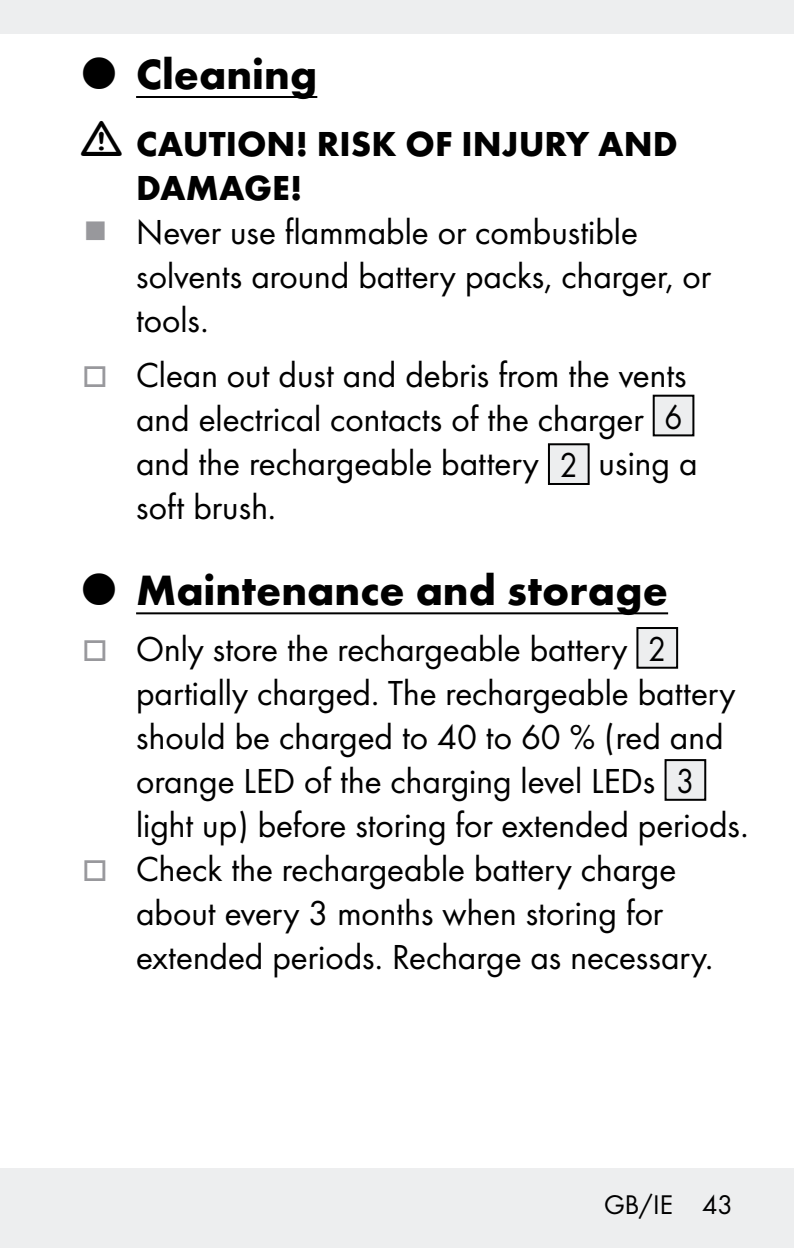
<style>
.page{position:relative;width:794px;height:1248px;background:#fff}
.page>*{position:absolute;margin:0;border:0;box-sizing:border-box;transform-origin:0 0}
.t1{font:700 44px "Futura";color:#000}
.t2{font:36px/44px "Futura Boo";color:#000}
.t3{font:700 36px/44px "Futura";color:#000}
.t4{font:28px "Futura Boo";color:#000}
.s1{color:#98989c}
</style>
<div class="page">
<div style="left:0;top:0;width:794px;height:34px;background:#edeeef"></div>
<div style="left:0;top:1168px;width:794px;height:79px;background:#edeeef"></div>
<hr style="left:136px;top:96px;width:181px;height:2px;background:#000">
<hr style="left:136px;top:612px;width:532px;height:2px;background:#000">
<div style="left:653px;top:395px;width:40px;height:40px;background:#edeeef"></div>
<div style="left:652px;top:394px;width:42px;height:42px;border:2px solid #000"></div>
<div style="left:549px;top:444px;width:39px;height:40px;background:#edeeef"></div>
<div style="left:548px;top:443px;width:41px;height:42px;border:2px solid #000"></div>
<div style="left:637px;top:628px;width:40px;height:39px;background:#edeeef"></div>
<div style="left:636px;top:627px;width:42px;height:41px;border:2px solid #000"></div>
<div style="left:665px;top:760px;width:40px;height:39px;background:#edeeef"></div>
<div style="left:664px;top:759px;width:42px;height:41px;border:2px solid #000"></div>
<p class="t1" style="left:136px;top:42px;width:183px">Cleaning</p>
<p class="t3" style="left:136px;top:119px;width:543px">CAUTION! RISK OF INJURY AND<br>DAMAGE!</p>
<p class="t2" style="left:136px;top:208px;width:576px">Never use flammable or combustible solvents around battery packs, charger, or tools.</p>
<p class="t2" style="left:136px;top:351px;width:563px;text-indent:-54px"><span class="s1">□</span> Clean out dust and debris from the vents and electrical contacts of the charger 6 and the rechargeable battery 2 using a soft brush.</p>
<p class="t1" style="left:136px;top:558px;width:533px">Maintenance and storage</p>
<p class="t2" style="left:136px;top:624px;width:614px;text-indent:-54px"><span class="s1">□</span> Only store the rechargeable battery 2 partially charged. The rechargeable battery should be charged to 40 to 60 % (red and orange LED of the charging level LEDs 3 light up) before storing for extended periods.</p>
<p class="t2" style="left:136px;top:844px;width:579px;text-indent:-54px"><span class="s1">□</span> Check the rechargeable battery charge about every 3 months when storing for extended periods. Recharge as necessary.</p>
<p class="t4" style="left:604px;top:1184px;width:130px">GB/IE 43</p>
</div>
